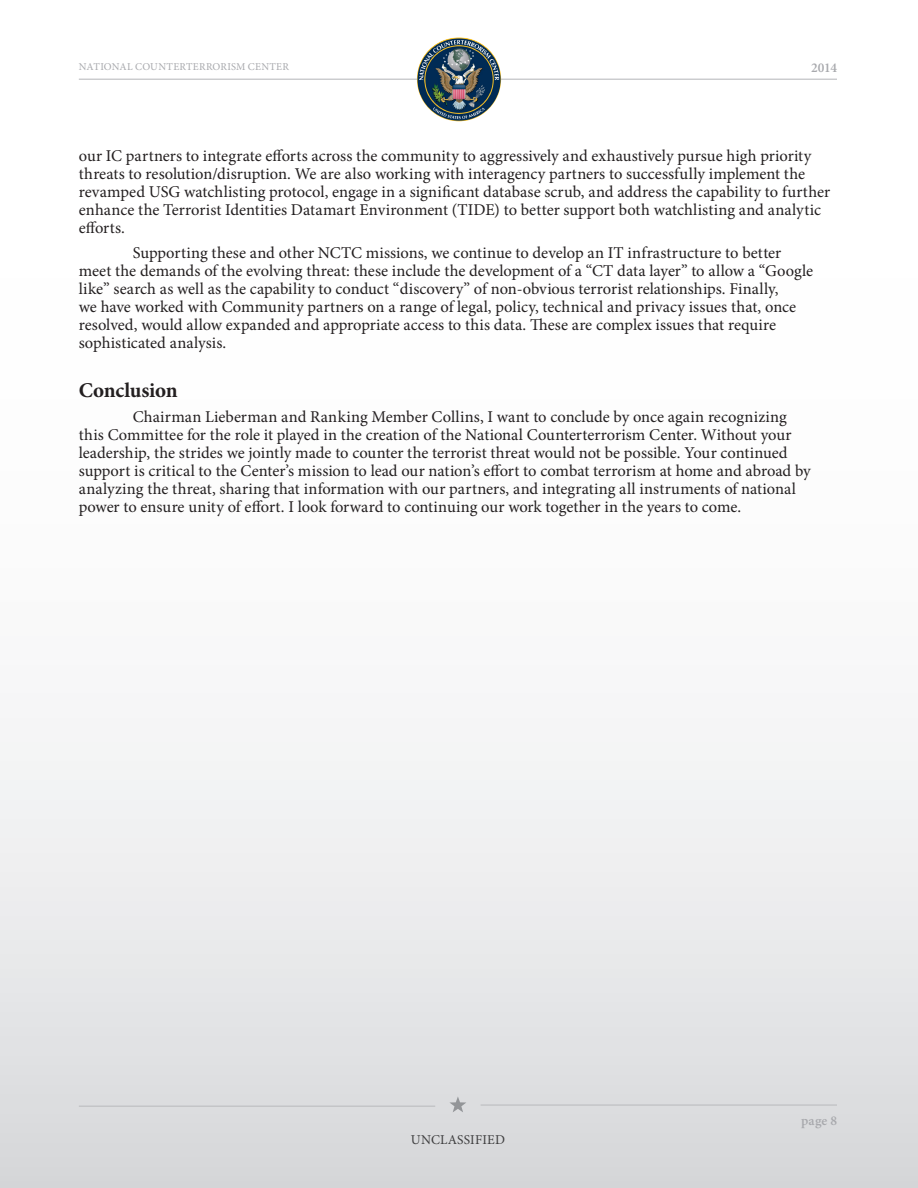
<style>
.page{position:relative;width:918px;height:1188px;background:#fff}
.page>*{position:absolute;margin:0;border:0;box-sizing:border-box;transform-origin:0 0}
.Body_Text__TG{font:700 21px "Minion Pro";letter-spacing:-.01em;color:#231f20}
.Body_Text__TG-2{font:16.5px/18px "Minion Pro";color:#231f20}
.t1{font:13.5px "Minion Pro";letter-spacing:.015em;color:#3e3e3f}
.t2{font:600 13.5px "Minion Pro";color:#a8a9ad}
.t3{font:10.5px "Minion Pro";letter-spacing:.02em;color:#a8a9ad}
</style>
<div class="page">
<div style="left:0;top:0;width:918px;height:1188px;background:linear-gradient(to bottom,#fff,#e1e2e3)"></div>
<hr style="left:79px;top:79px;width:758px;height:1px;background:#bcbdc0">
<hr style="left:79px;top:1106px;width:356px;height:1px;background:#bcbdc0">
<hr style="left:481px;top:1104px;width:356px;height:2px;background:#bcbdc0">
<img style="left:417px;top:37px;width:84px;height:84px;border-radius:42px">
<svg style="left:449px;top:1096px;width:17px;height:16px"></svg>
<p class="t3" style="left:79px;top:60px;width:212px">NATIONAL COUNTERTERRORISM CENTER</p>
<p class="t2" style="left:811px;top:59px;width:27px">2014</p>
<p class="Body_Text__TG-2" style="left:79px;top:147px;width:753px">our IC partners to integrate efforts across the community to aggressively and exhaustively pursue high priority threats to resolution/disruption. We are also working with interagency partners to successfully implement the revamped USG watchlisting protocol, engage in a significant database scrub, and address the capability to further enhance the Terrorist Identities Datamart Environment (TIDE) to better support both watchlisting and analytic efforts.</p>
<p class="Body_Text__TG-2" style="left:79px;top:244px;width:736px;text-indent:54px">Supporting these and other NCTC missions, we continue to develop an IT infrastructure to better meet the demands of the evolving threat: these include the development of a “CT data layer” to allow a “Google like” search as well as the capability to conduct “discovery” of non‐obvious terrorist relationships. Finally,<br>we have worked with Community partners on a range of legal, policy, technical and privacy issues that, once resolved, would allow expanded and appropriate access to this data. These are complex issues that require sophisticated analysis.</p>
<p class="Body_Text__TG" style="left:79px;top:376px;width:100px">Conclusion</p>
<p class="Body_Text__TG-2" style="left:79px;top:408px;width:734px;text-indent:54px">Chairman Lieberman and Ranking Member Collins, I want to conclude by once again recognizing this Committee for the role it played in the creation of the National Counterterrorism Center. Without your leadership, the strides we jointly made to counter the terrorist threat would not be possible. Your continued support is critical to the Center’s mission to lead our nation’s effort to combat terrorism at home and abroad by analyzing the threat, sharing that information with our partners, and integrating all instruments of national power to ensure unity of effort. I look forward to continuing our work together in the years to come.</p>
<p class="t1" style="left:411px;top:1130px;width:96px">UNCLASSIFIED</p>
<p class="t2" style="left:801px;top:1111px;width:37px">page 8</p>
</div>
